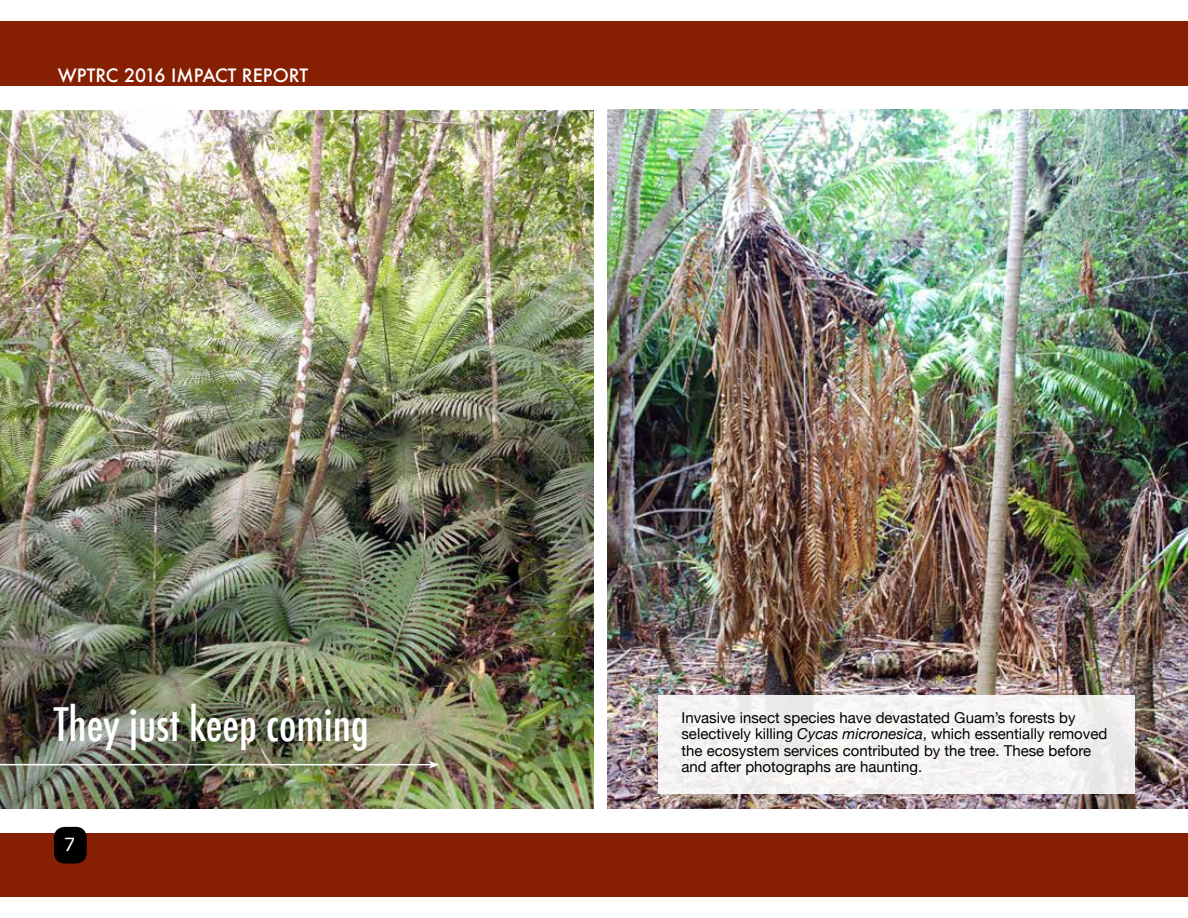
<style>
.page{position:relative;width:1188px;height:918px;background:#fff}
.page>*{position:absolute;margin:0;border:0;box-sizing:border-box;transform-origin:0 0}
.t1{font:500 condensed 45px "Futura";color:#fff}
.t2{font:500 18px "Futura";color:#fff}
.t3{font:18px "Verdana";color:#fff}
.t4{font:15px/16.5px "Helvetica Neue";color:#000}
.s1{font-style:italic}
</style>
<div class="page">
<img style="left:0;top:111px;width:594px;height:698px">
<img style="left:608px;top:109px;width:580px;height:700px">
<div style="left:0;top:22px;width:1188px;height:64px;background:#871f02"></div>
<div style="left:0;top:833px;width:1188px;height:64px;background:#871f02"></div>
<div style="left:54px;top:827px;width:33px;height:37px;background:#000;border-radius:11px"></div>
<hr style="left:0;top:764px;width:431px;height:1px;background:#fff">
<svg style="left:429px;top:761px;width:10px;height:8px"></svg>
<div style="left:658px;top:695px;width:476px;height:99px;background:#f5f3f3"></div>
<p class="t2" style="left:58px;top:63px;width:252px">WPTRC 2016 IMPACT REPORT</p>
<h1 class="t1" style="left:54px;top:696px;width:316px">They just keep coming</h1>
<p class="t4" style="left:681px;top:710px;width:427px">Invasive insect species have devastated Guam’s forests by selectively killing <span class="s1">Cycas micronesica</span>, which essentially removed the ecosystem services contributed by the tree. These before and after photographs are haunting.</p>
<p class="t3" style="left:64px;top:833px;width:13px">7</p>
</div>
